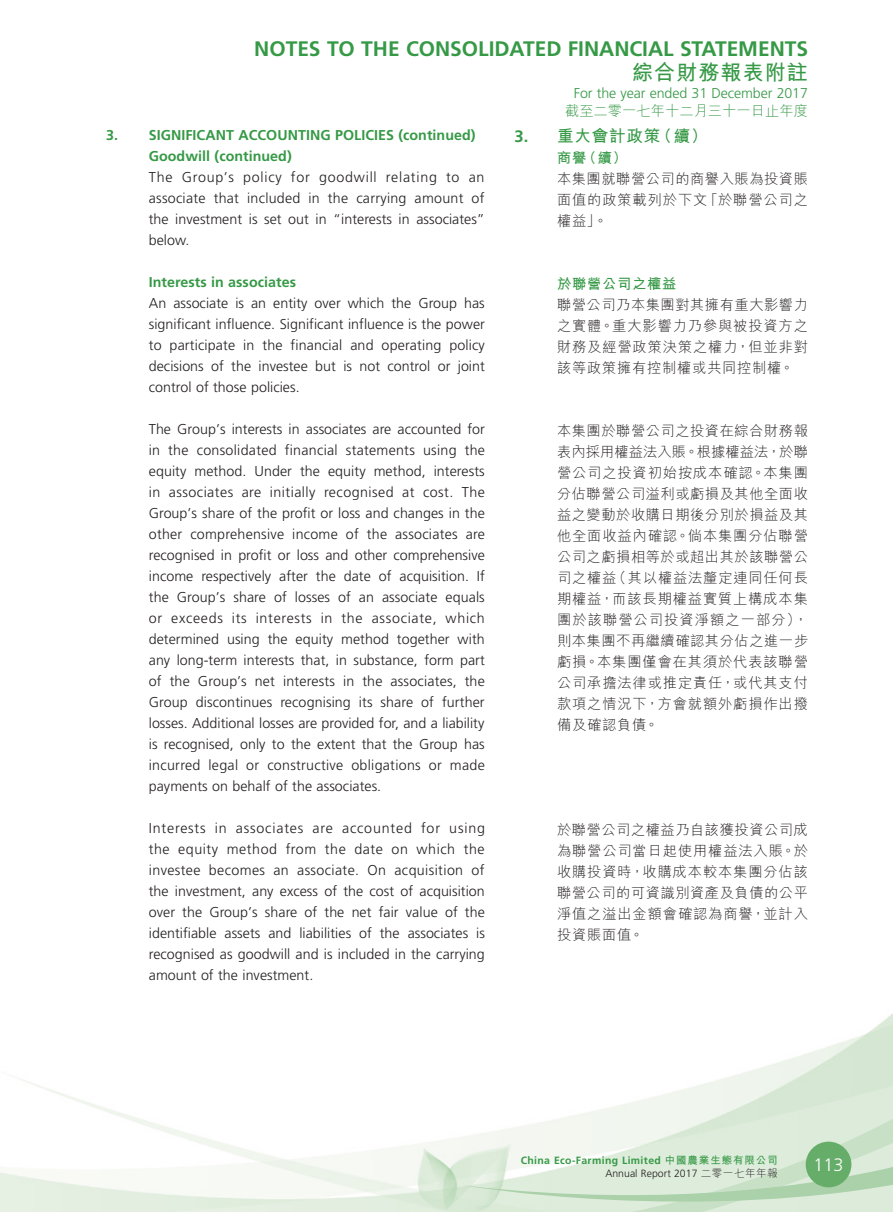
<style>
.page{position:relative;width:893px;height:1212px;background:#fff}
.page>*{position:absolute;margin:0;border:0;box-sizing:border-box;transform-origin:0 0}
.t1{font:700 21px "Frutiger LT Std";color:#369946}
.t2{font:700 21px "M Hei HK";letter-spacing:.055em;color:#369946}
.t3{font:300 18px "Frutiger LT Std";color:#fff}
.C_Heading_1{font:700 16.5px "M Hei HK";letter-spacing:.055em;color:#369946}
.Body_Text{font:300 14.25px/21px "Frutiger LT Std";letter-spacing:.005em;color:#231f20;text-align:justify}
.C_Body_Text{font:300 14.25px/21px "M Hei HK";letter-spacing:.06em;color:#231f20;text-align:justify}
.Heading_1{font:700 14.25px "Frutiger LT Std";letter-spacing:.005em;color:#369946}
.Heading_2{font:700 14.25px "Frutiger LT Std";letter-spacing:.005em;color:#369946}
.t4{font:300 14.25px "Frutiger LT Std";letter-spacing:-.005em;color:#369946}
.t5{font:300 14.25px "M Hei HK";letter-spacing:.005em;color:#369946}
.C_Heading_2{font:700 14.25px "M Hei HK";letter-spacing:.055em;color:#369946}
.t6{font:700 10.5px/13.5px "Frutiger LT Std";letter-spacing:.035em;color:#369946;text-align:right}
.s1{font-family:"Frutiger LT Std"}
.s2{font-family:"M Hei HK"}
.s3{font-weight:300;color:#231f20}
.s4{font-family:"M Hei HK";font-weight:300;color:#231f20}
</style>
<div class="page">
<img style="left:0;top:1013px;width:893px;height:199px">
<svg style="left:463px;top:1108px;width:430px;height:104px"></svg>
<div style="left:806px;top:1141px;width:45px;height:46px;background:#65ad69;border-radius:50%"></div>
<h1 class="t1" style="left:254px;top:36px;width:555px">NOTES TO THE CONSOLIDATED FINANCIAL STATEMENTS</h1>
<h1 class="t2" style="left:632px;top:57px;width:177px">綜合財務報表附註</h1>
<p class="t4" style="left:574px;top:85px;width:236px">For the year ended 31 December 2017</p>
<p class="t5" style="left:565px;top:103px;width:244px">截至二零一七年十二月三十一日止年度</p>
<p class="C_Heading_1" style="left:514px;top:124px;width:195px"><span class="s1">3.</span> 重大會計政策（續）</p>
<p class="C_Heading_2" style="left:557px;top:148px;width:71px">商譽（續）</p>
<p class="C_Body_Text" style="left:557px;top:168px;width:252px">本集團就聯營公司的商譽入賬為投資賬面值的政策載列於下文「於聯營公司之權益」。</p>
<p class="Heading_1" style="left:106px;top:127px;width:371px">3. SIGNIFICANT ACCOUNTING POLICIES (continued)</p>
<p class="Heading_2" style="left:149px;top:148px;width:144px">Goodwill (continued)</p>
<p class="Body_Text" style="left:149px;top:167px;width:338px">The Group’s policy for goodwill relating to an associate that included in the carrying amount of the investment is set out in “interests in associates” below.</p>
<p class="Heading_2" style="left:149px;top:274px;width:149px">Interests in associates</p>
<p class="Body_Text" style="left:149px;top:293px;width:338px">An associate is an entity over which the Group has significant influence. Significant influence is the power to participate in the financial and operating policy decisions of the investee but is not control or joint control of those policies.</p>
<p class="Body_Text" style="left:149px;top:419px;width:338px">The Group’s interests in associates are accounted for in the consolidated financial statements using the equity method. Under the equity method, interests in associates are initially recognised at cost. The Group’s share of the profit or loss and changes in the other comprehensive income of the associates are recognised in profit or loss and other comprehensive income respectively after the date of acquisition. If the Group’s share of losses of an associate equals or exceeds its interests in the associate, which determined using the equity method together with any long-term interests that, in substance, form part of the Group’s net interests in the associates, the Group discontinues recognising its share of further losses. Additional losses are provided for, and a liability is recognised, only to the extent that the Group has incurred legal or constructive obligations or made payments on behalf of the associates.</p>
<p class="Body_Text" style="left:149px;top:818px;width:338px">Interests in associates are accounted for using the equity method from the date on which the investee becomes an associate. On acquisition of the investment, any excess of the cost of acquisition over the Group’s share of the net fair value of the identifiable assets and liabilities of the associates is recognised as goodwill and is included in the carrying amount of the investment.</p>
<p class="C_Heading_2" style="left:557px;top:274px;width:121px">於聯營公司之權益</p>
<p class="C_Body_Text" style="left:557px;top:294px;width:252px">聯營公司乃本集團對其擁有重大影響力之實體。重大影響力乃參與被投資方之財務及經營政策決策之權力，但並非對該等政策擁有控制權或共同控制權。</p>
<p class="C_Body_Text" style="left:557px;top:420px;width:252px">本集團於聯營公司之投資在綜合財務報表內採用權益法入賬。根據權益法，於聯營公司之投資初始按成本確認。本集團分佔聯營公司溢利或虧損及其他全面收益之變動於收購日期後分別於損益及其他全面收益內確認。倘本集團分佔聯營公司之虧損相等於或超出其於該聯營公司之權益（其以權益法釐定連同任何長期權益，而該長期權益實質上構成本集團於該聯營公司投資淨額之一部分），則本集團不再繼續確認其分佔之進一步虧損。本集團僅會在其須於代表該聯營公司承擔法律或推定責任，或代其支付款項之情況下，方會就額外虧損作出撥備及確認負債。</p>
<p class="C_Body_Text" style="left:557px;top:819px;width:252px">於聯營公司之權益乃自該獲投資公司成為聯營公司當日起使用權益法入賬。於收購投資時，收購成本較本集團分佔該聯營公司的可資識別資產及負債的公平淨值之溢出金額會確認為商譽，並計入投資賬面值。</p>
<p class="t6" style="left:521px;top:1153px;width:258px">China Eco-Farming Limited <span class="s2">中國農業生態有限公司<br></span><span class="s3">Annual Report 2017</span> <span class="s4">二零一七年年報</span></p>
<p class="t3" style="left:813px;top:1154px;width:32px">113</p>
</div>
